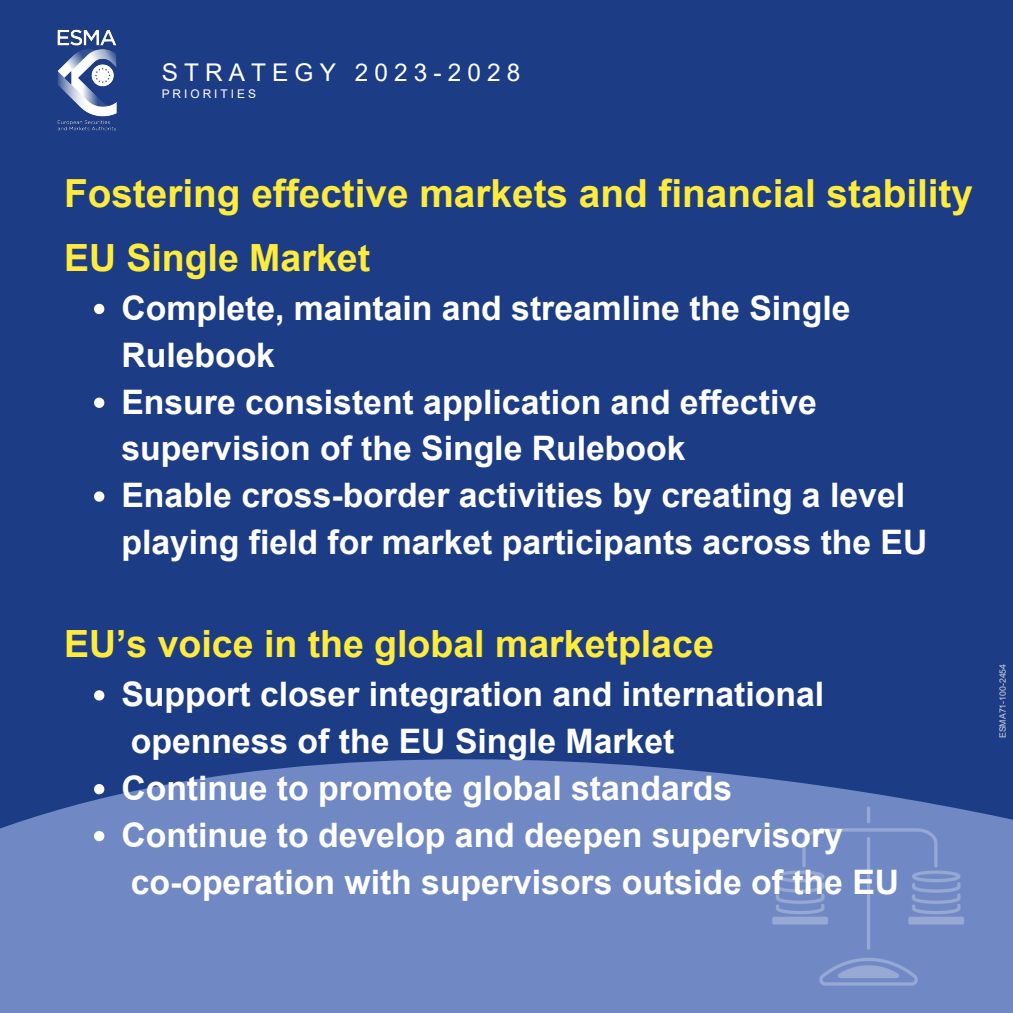
<style>
.page{position:relative;width:1013px;height:1013px;background:#fff}
.page>*{position:absolute;margin:0;border:0;box-sizing:border-box;transform-origin:0 0}
.t1{font:700 38.75px "Arial";color:#ffeb3b}
.t2{font:700 37.5px "Arial";color:#ffeb3b}
.t3{font:700 33.75px/46.9px "Arial";color:#fff}
.t4{font:24.38px "Arial";letter-spacing:.25em;color:#fff}
.t5{font:11.88px "Arial";letter-spacing:.25em;color:#fff}
.t6{font:8.75px "Arial";color:#d2d2db}
</style>
<div class="page">
<div style="left:0;top:0;width:1012px;height:1012px;background:#1c3d86"></div>
<svg style="left:0;top:693px;width:1012px;height:319px;fill:#7089c4"></svg>
<svg style="left:94px;top:304px;width:10px;height:10px"></svg>
<svg style="left:94px;top:397px;width:10px;height:11px"></svg>
<svg style="left:94px;top:491px;width:10px;height:10px"></svg>
<svg style="left:94px;top:690px;width:10px;height:10px"></svg>
<svg style="left:94px;top:784px;width:10px;height:10px"></svg>
<svg style="left:94px;top:831px;width:10px;height:10px"></svg>
<img style="left:57px;top:29px;width:60px;height:103px">
<img style="left:768px;top:795px;width:199px;height:199px">
<p class="t4" style="left:162px;top:59px;width:360px">STRATEGY 2023-2028</p>
<p class="t5" style="left:162px;top:87px;width:96px">PRIORITIES</p>
<p class="t1" style="left:64px;top:171px;width:910px">Fostering effective markets and financial stability</p>
<p class="t2" style="left:64px;top:237px;width:308px">EU Single Market</p>
<p class="t3" style="left:121px;top:284px;width:807px">Complete, maintain and streamline the Single Rulebook<br>Ensure consistent application and effective supervision of the Single Rulebook<br>Enable cross-border activities by creating a level playing field for market participants across the EU</p>
<p class="t2" style="left:64px;top:623px;width:651px">EU’s voice in the global marketplace</p>
<p class="t3" style="left:121px;top:671px;width:779px">Support closer integration and international openness of the EU Single Market<br>Continue to promote global standards<br>Continue to develop and deepen supervisory co-operation with supervisors outside of the EU</p>
<p class="t6" style="left:998px;top:738px;width:76px;rotate:-90deg">ESMA71-100-2454</p>
</div>
